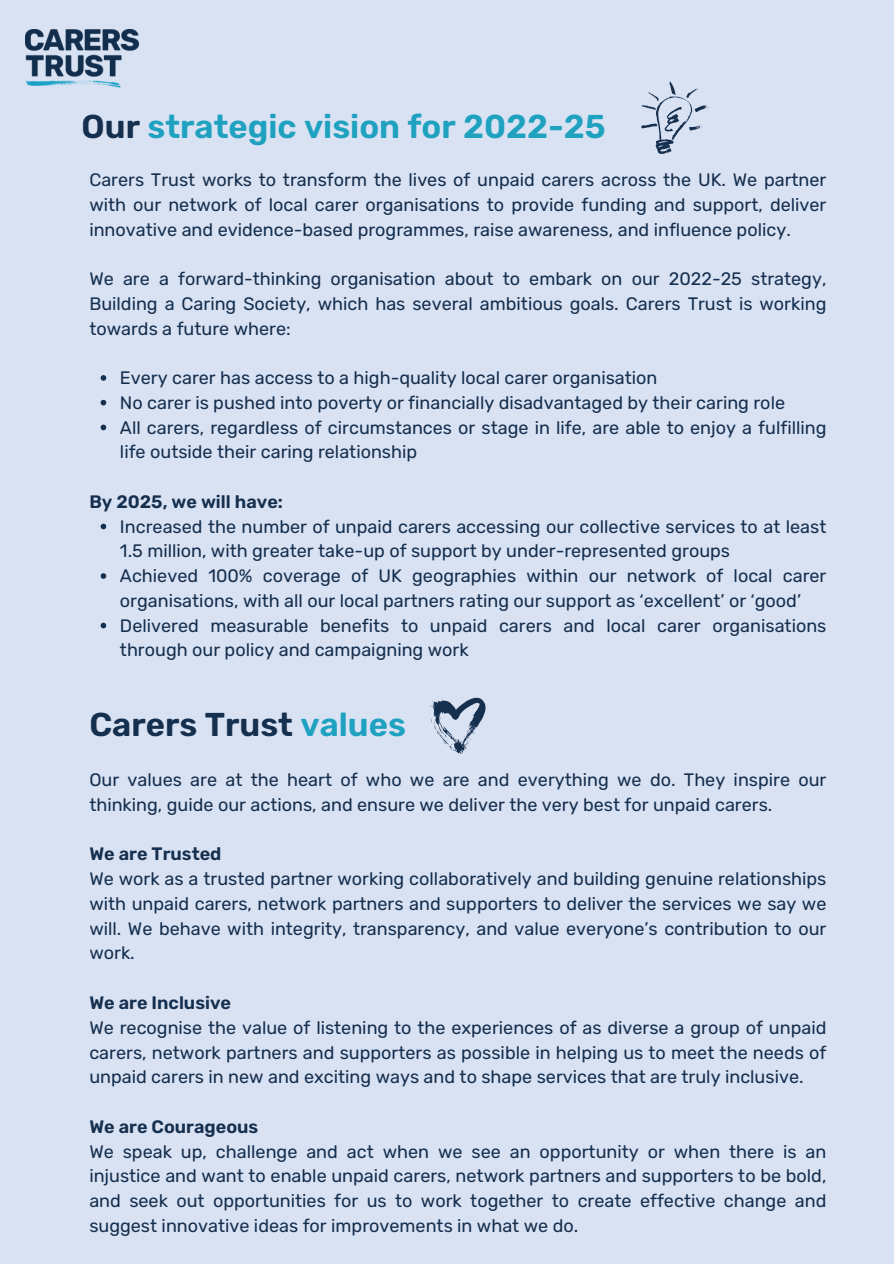
<style>
.page{position:relative;width:894px;height:1264px;background:#fff}
.page>*{position:absolute;margin:0;border:0;box-sizing:border-box;transform-origin:0 0}
.t1{font:600 33px "Rubik";color:#1fa1c0}
.t2{font:600 33px "Rubik";color:#152f4e}
.t3{font:18px/24.8px "Rubik";color:#152f4e}
.t4{font:600 18px "Rubik";color:#152f4e}
.s1{color:#152f4e}
.s2{color:#1fa1c0}
</style>
<div class="page">
<div style="left:0;top:0;width:893px;height:1263px;background:#d9e2f3"></div>
<svg style="left:641px;top:82px;width:67px;height:72px"></svg>
<svg style="left:430px;top:697px;width:55px;height:57px"></svg>
<img style="left:25px;top:30px;width:114px;height:58px">
<svg style="left:101px;top:375px;width:5px;height:6px"></svg>
<svg style="left:101px;top:400px;width:5px;height:5px"></svg>
<svg style="left:101px;top:424px;width:5px;height:6px"></svg>
<svg style="left:101px;top:523px;width:5px;height:6px"></svg>
<svg style="left:101px;top:573px;width:5px;height:6px"></svg>
<svg style="left:101px;top:622px;width:5px;height:6px"></svg>
<p class="t1" style="left:82px;top:107px;width:525px"><span class="s1">Our</span> strategic vision for 2022-25</p>
<p class="t3" style="left:89px;top:167px;width:738px;text-align:justify">Carers Trust works to transform the lives of unpaid carers across the UK. We partner with our network of local carer organisations to provide funding and support, deliver innovative and evidence-based programmes, raise awareness, and influence policy.</p>
<p class="t3" style="left:89px;top:266px;width:738px;text-align:justify">We are a forward-thinking organisation about to embark on our 2022-25 strategy, Building a Caring Society, which has several ambitious goals. Carers Trust is working towards a future where:</p>
<p class="t3" style="left:120px;top:365px;width:539px">Every carer has access to a high-quality local carer organisation</p>
<h1 class="t3" style="left:120px;top:390px;width:666px">No carer is pushed into poverty or financially disadvantaged by their caring role</h1>
<p class="t3" style="left:120px;top:415px;width:707px">All carers, regardless of circumstances or stage in life, are able to enjoy a fulfilling life outside their caring relationship</p>
<p class="t4" style="left:89px;top:491px;width:195px">By 2025, we will have:</p>
<p class="t3" style="left:120px;top:514px;width:707px">Increased the number of unpaid carers accessing our collective services to at least<br>1.5 million, with greater take-up of support by under-represented groups</p>
<p class="t3" style="left:120px;top:563px;width:707px">Achieved 100% coverage of UK geographies within our network of local carer organisations, with all our local partners rating our support as ‘excellent’ or ‘good’</p>
<p class="t3" style="left:120px;top:613px;width:707px">Delivered measurable benefits to unpaid carers and local carer organisations through our policy and campaigning work</p>
<p class="t2" style="left:89px;top:705px;width:318px">Carers Trust <span class="s2">values</span></p>
<h1 class="t3" style="left:89px;top:767px;width:738px">Our values are at the heart of who we are and everything we do. They inspire our thinking, guide our actions, and ensure we deliver the very best for unpaid carers.</h1>
<p class="t4" style="left:89px;top:843px;width:134px">We are Trusted</p>
<p class="t3" style="left:89px;top:866px;width:738px;text-align:justify">We work as a trusted partner working collaboratively and building genuine relationships with unpaid carers, network partners and supporters to deliver the services we say we will. We behave with integrity, transparency, and value everyone’s contribution to our work.</p>
<p class="t4" style="left:89px;top:992px;width:143px">We are Inclusive</p>
<p class="t3" style="left:89px;top:1015px;width:738px;text-align:justify">We recognise the value of listening to the experiences of as diverse a group of unpaid carers, network partners and supporters as possible in helping us to meet the needs of unpaid carers in new and exciting ways and to shape services that are truly inclusive.</p>
<p class="t4" style="left:89px;top:1115px;width:170px">We are Courageous</p>
<p class="t3" style="left:89px;top:1138px;width:738px;text-align:justify">We speak up, challenge and act when we see an opportunity or when there is an injustice and want to enable unpaid carers, network partners and supporters to be bold, and seek out opportunities for us to work together to create effective change and suggest innovative ideas for improvements in what we do.</p>
</div>
